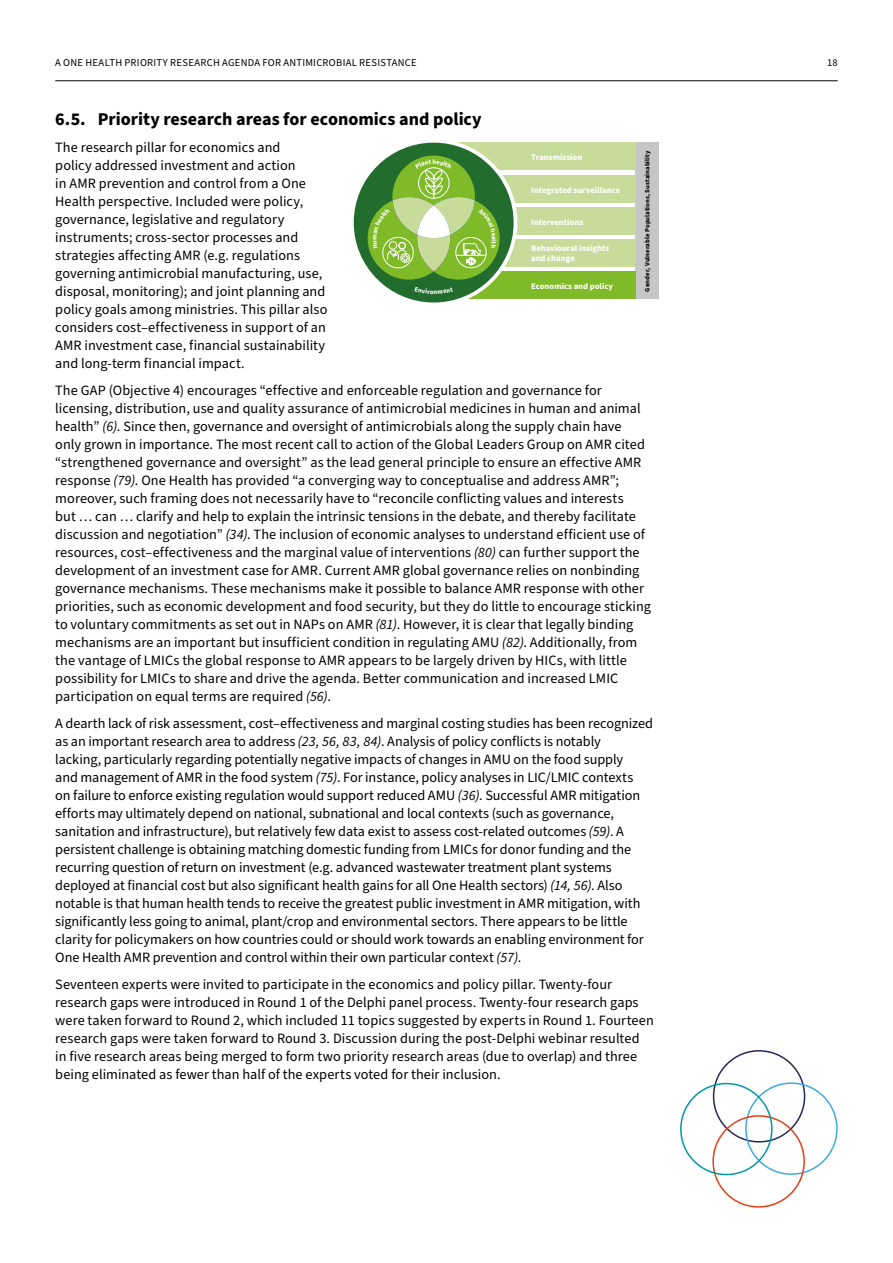
<style>
.page{position:relative;width:893px;height:1263px;background:#fff}
.page>*{position:absolute;margin:0;border:0;box-sizing:border-box;transform-origin:0 0}
.H3____Heading{font:700 18px "Source Sans Pro";color:#000}
.Body_copy{font:14.25px/18px "Source Sans Pro";color:#000}
.t1{font:10.5px "Source Sans Pro";letter-spacing:.03em;color:#000}
.t2{font:700 8.55px/10.4px "Source Sans Pro";color:#fff}
.t3{font:700 6.6px "Source Sans Pro";letter-spacing:.01em;color:#000}
.s1{font-style:italic}
</style>
<div class="page">
<hr style="left:55px;top:80px;width:783px;height:1px;background:#000">
<div style="left:635px;top:142px;width:24px;height:157px;background:#c6c6c6"></div>
<div style="left:432px;top:142px;width:203px;height:28px;background:#c7dc9b"></div>
<div style="left:432px;top:175px;width:203px;height:27px;background:#c7dc9b"></div>
<div style="left:432px;top:207px;width:203px;height:28px;background:#c7dc9b"></div>
<div style="left:432px;top:239px;width:203px;height:28px;background:#c7dc9b"></div>
<div style="left:432px;top:272px;width:203px;height:27px;background:#7fba28"></div>
<svg style="left:680px;top:1050px;width:158px;height:158px"></svg>
<svg style="left:354px;top:142px;width:163px;height:160px"></svg>
<p class="t1" style="left:55px;top:56px;width:363px">A ONE HEALTH PRIORITY RESEARCH AGENDA FOR ANTIMICROBIAL RESISTANCE</p>
<p class="t1" style="left:827px;top:55px;width:12px">18</p>
<h3 class="H3____Heading" style="left:55px;top:107px;width:428px">6.5. Priority research areas for economics and policy</h3>
<p class="Body_copy" style="left:55px;top:138px;width:274px">The research pillar for economics and<br>policy addressed investment and action<br>in AMR prevention and control from a One Health perspective. Included were policy, governance, legislative and regulatory instruments; cross-sector processes and strategies affecting AMR (e.g. regulations governing antimicrobial manufacturing, use, disposal, monitoring); and joint planning and policy goals among ministries. This pillar also considers cost–effectiveness in support of an AMR investment case, financial sustainability and long-term financial impact.</p>
<p class="Body_copy" style="left:55px;top:381px;width:597px">The GAP (Objective 4) encourages “effective and enforceable regulation and governance for licensing, distribution, use and quality assurance of antimicrobial medicines in human and animal health” <span class="s1">(6)</span>. Since then, governance and oversight of antimicrobials along the supply chain have only grown in importance. The most recent call to action of the Global Leaders Group on AMR cited “strengthened governance and oversight” as the lead general principle to ensure an effective AMR response <span class="s1">(79)</span>. One Health has provided “a converging way to conceptualise and address AMR”; moreover, such framing does not necessarily have to “reconcile conflicting values and interests<br>but … can … clarify and help to explain the intrinsic tensions in the debate, and thereby facilitate discussion and negotiation” <span class="s1">(34)</span>. The inclusion of economic analyses to understand efficient use of resources, cost–effectiveness and the marginal value of interventions <span class="s1">(80)</span> can further support the development of an investment case for AMR. Current AMR global governance relies on nonbinding governance mechanisms. These mechanisms make it possible to balance AMR response with other priorities, such as economic development and food security, but they do little to encourage sticking to voluntary commitments as set out in NAPs on AMR <span class="s1">(81)</span>. However, it is clear that legally binding mechanisms are an important but insufficient condition in regulating AMU <span class="s1">(82)</span>. Additionally, from the vantage of LMICs the global response to AMR appears to be largely driven by HICs, with little possibility for LMICs to share and drive the agenda. Better communication and increased LMIC participation on equal terms are required <span class="s1">(56)</span>.</p>
<p class="Body_copy" style="left:55px;top:714px;width:599px">A dearth lack of risk assessment, cost–effectiveness and marginal costing studies has been recognized as an important research area to address <span class="s1">(23, 56, 83, 84)</span>. Analysis of policy conflicts is notably<br>lacking, particularly regarding potentially negative impacts of changes in AMU on the food supply<br>and management of AMR in the food system <span class="s1">(75)</span>. For instance, policy analyses in LIC/LMIC contexts<br>on failure to enforce existing regulation would support reduced AMU <span class="s1">(36)</span>. Successful AMR mitigation efforts may ultimately depend on national, subnational and local contexts (such as governance, sanitation and infrastructure), but relatively few data exist to assess cost-related outcomes <span class="s1">(59)</span>. A persistent challenge is obtaining matching domestic funding from LMICs for donor funding and the recurring question of return on investment (e.g. advanced wastewater treatment plant systems deployed at financial cost but also significant health gains for all One Health sectors) <span class="s1">(14, 56)</span>. Also notable is that human health tends to receive the greatest public investment in AMR mitigation, with significantly less going to animal, plant/crop and environmental sectors. There appears to be little clarity for policymakers on how countries could or should work towards an enabling environment for One Health AMR prevention and control within their own particular context <span class="s1">(57)</span>.</p>
<p class="Body_copy" style="left:55px;top:975px;width:600px">Seventeen experts were invited to participate in the economics and policy pillar. Twenty-four research gaps were introduced in Round 1 of the Delphi panel process. Twenty-four research gaps were taken forward to Round 2, which included 11 topics suggested by experts in Round 1. Fourteen research gaps were taken forward to Round 3. Discussion during the post-Delphi webinar resulted in five research areas being merged to form two priority research areas (due to overlap) and three being eliminated as fewer than half of the experts voted for their inclusion.</p>
<p class="t3" style="left:643px;top:291px;width:142px;rotate:-90deg">Gender, Vulnerable Populations, Sustainability</p>
<p class="t2" style="left:531px;top:152px;width:53px">Transmission</p>
<p class="t2" style="left:531px;top:185px;width:91px">Integrated surveillance</p>
<p class="t2" style="left:531px;top:217px;width:54px">Interventions</p>
<p class="t2" style="left:531px;top:243px;width:80px">Behavioural insights and change</p>
<p class="t2" style="left:531px;top:282px;width:83px">Economics and policy</p>
</div>
